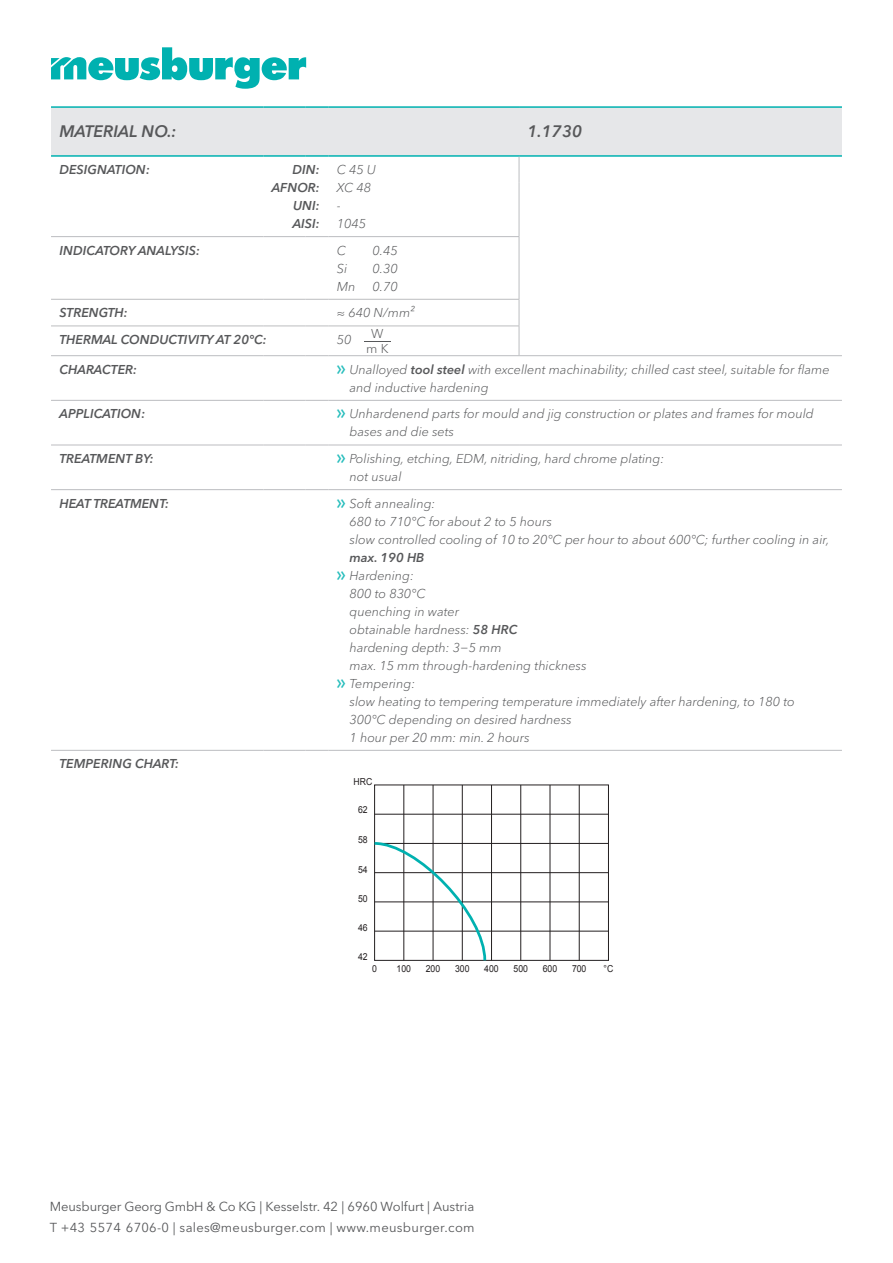
<style>
.page{position:relative;width:893px;height:1263px;background:#fff}
.page>*{position:absolute;margin:0;border:0;box-sizing:border-box;transform-origin:0 0}
.CB_AF_M_Werkstoff-EN{font:italic 600 16.5px "Avenir Next W1 G";color:#57585a}
.t1{font:12.9px/20.7px "Avenir Next W1 G";color:#57585a}
.CB_AF_AG_Beschreibun{font:italic 300 12.75px/18px "Avenir Next W1 G";color:#57585a}
.CB_AF_AG_Beschreibun-2{font:italic 600 12.75px/18px "Avenir Next W1 G";color:#57585a;text-align:right}
.t2{font:300 12.75px/15px "Avenir Next W1 G";color:#57585a;text-align:center}
.t3{font:9.6px "Arial";color:#231f20;scale:.9 1}
.s1{font-family:"Meusburger Sonderzeichen";font-weight:400;font-style:normal;color:#26bdbc}
.s2{font-weight:600}
</style>
<div class="page">
<svg style="left:51px;top:47px;width:255px;height:42px"></svg>
<hr style="left:51px;top:106px;width:213px;height:2px;background:#00b1b0">
<hr style="left:264px;top:106px;width:41px;height:2px;background:#00b1b0">
<hr style="left:305px;top:106px;width:23px;height:2px;background:#00b1b0">
<hr style="left:328px;top:106px;width:36px;height:2px;background:#00b1b0">
<hr style="left:364px;top:106px;width:155px;height:2px;background:#00b1b0">
<hr style="left:519px;top:106px;width:323px;height:2px;background:#00b1b0">
<hr style="left:51px;top:236px;width:213px;height:1px;background:#bcbdc0">
<hr style="left:264px;top:236px;width:41px;height:1px;background:#bcbdc0">
<svg style="left:305px;top:236px;width:23px;height:1px"></svg>
<hr style="left:328px;top:236px;width:36px;height:1px;background:#bcbdc0">
<hr style="left:364px;top:236px;width:155px;height:1px;background:#bcbdc0">
<hr style="left:51px;top:299px;width:213px;height:1px;background:#bcbdc0">
<hr style="left:264px;top:299px;width:41px;height:1px;background:#bcbdc0">
<svg style="left:305px;top:299px;width:23px;height:1px"></svg>
<hr style="left:328px;top:299px;width:36px;height:1px;background:#bcbdc0">
<hr style="left:364px;top:299px;width:155px;height:1px;background:#bcbdc0">
<hr style="left:51px;top:326px;width:213px;height:1px;background:#bcbdc0">
<hr style="left:264px;top:326px;width:41px;height:1px;background:#bcbdc0">
<svg style="left:305px;top:326px;width:23px;height:1px"></svg>
<hr style="left:328px;top:326px;width:36px;height:1px;background:#bcbdc0">
<hr style="left:364px;top:326px;width:155px;height:1px;background:#bcbdc0">
<hr style="left:51px;top:355px;width:213px;height:1px;background:#bcbdc0">
<hr style="left:264px;top:355px;width:41px;height:1px;background:#bcbdc0">
<svg style="left:305px;top:355px;width:23px;height:1px"></svg>
<hr style="left:328px;top:355px;width:36px;height:1px;background:#bcbdc0">
<hr style="left:364px;top:355px;width:155px;height:1px;background:#bcbdc0">
<hr style="left:519px;top:355px;width:323px;height:1px;background:#bcbdc0">
<hr style="left:51px;top:400px;width:213px;height:1px;background:#bcbdc0">
<hr style="left:264px;top:400px;width:41px;height:1px;background:#bcbdc0">
<svg style="left:305px;top:400px;width:23px;height:1px"></svg>
<hr style="left:328px;top:400px;width:36px;height:1px;background:#bcbdc0">
<hr style="left:364px;top:400px;width:155px;height:1px;background:#bcbdc0">
<hr style="left:519px;top:400px;width:323px;height:1px;background:#bcbdc0">
<hr style="left:51px;top:445px;width:213px;height:1px;background:#bcbdc0">
<hr style="left:264px;top:445px;width:41px;height:1px;background:#bcbdc0">
<svg style="left:305px;top:445px;width:23px;height:1px"></svg>
<hr style="left:328px;top:445px;width:36px;height:1px;background:#bcbdc0">
<hr style="left:364px;top:445px;width:155px;height:1px;background:#bcbdc0">
<hr style="left:519px;top:445px;width:323px;height:1px;background:#bcbdc0">
<hr style="left:51px;top:489px;width:213px;height:1px;background:#bcbdc0">
<hr style="left:264px;top:489px;width:41px;height:1px;background:#bcbdc0">
<svg style="left:305px;top:489px;width:23px;height:1px"></svg>
<hr style="left:328px;top:489px;width:36px;height:1px;background:#bcbdc0">
<hr style="left:364px;top:489px;width:155px;height:1px;background:#bcbdc0">
<hr style="left:519px;top:489px;width:323px;height:1px;background:#bcbdc0">
<hr style="left:51px;top:750px;width:213px;height:1px;background:#bcbdc0">
<hr style="left:264px;top:750px;width:41px;height:1px;background:#bcbdc0">
<svg style="left:305px;top:750px;width:23px;height:1px"></svg>
<hr style="left:328px;top:750px;width:36px;height:1px;background:#bcbdc0">
<hr style="left:364px;top:750px;width:155px;height:1px;background:#bcbdc0">
<hr style="left:519px;top:750px;width:323px;height:1px;background:#bcbdc0">
<svg style="left:51px;top:107px;width:791px;height:76px"></svg>
<hr style="left:519px;top:183px;width:1px;height:53px;background:#bcbdc0">
<hr style="left:519px;top:237px;width:1px;height:62px;background:#bcbdc0">
<svg style="left:519px;top:299px;width:1px;height:56px"></svg>
<svg style="left:364px;top:341px;width:27px;height:1px"></svg>
<div style="left:374px;top:785px;width:235px;height:176px;border:1px solid #231f20"></div>
<hr style="left:404px;top:785px;width:1px;height:175px;background:#231f20">
<hr style="left:433px;top:785px;width:1px;height:175px;background:#231f20">
<hr style="left:462px;top:785px;width:1px;height:175px;background:#231f20">
<hr style="left:491px;top:785px;width:1px;height:175px;background:#231f20">
<hr style="left:520px;top:785px;width:1px;height:175px;background:#231f20">
<hr style="left:550px;top:785px;width:1px;height:175px;background:#231f20">
<hr style="left:579px;top:785px;width:1px;height:175px;background:#231f20">
<hr style="left:375px;top:931px;width:233px;height:1px;background:#231f20">
<hr style="left:375px;top:902px;width:233px;height:1px;background:#231f20">
<hr style="left:375px;top:872px;width:233px;height:1px;background:#231f20">
<hr style="left:375px;top:843px;width:233px;height:1px;background:#231f20">
<hr style="left:375px;top:814px;width:233px;height:1px;background:#231f20">
<svg style="left:374px;top:841px;width:114px;height:120px"></svg>
<p class="CB_AF_M_Werkstoff-EN" style="left:60px;top:121px;width:119px">MATERIAL NO.:</p>
<p class="CB_AF_M_Werkstoff-EN" style="left:528px;top:121px;width:56px">1.1730</p>
<p class="CB_AF_AG_Beschreibun-2" style="left:60px;top:161px;width:92px">DESIGNATION:</p>
<p class="CB_AF_AG_Beschreibun-2" style="left:272px;top:161px;width:50px">DIN:<br>AFNOR:<br>UNI:<br>AISI:</p>
<p class="CB_AF_AG_Beschreibun" style="left:337px;top:161px;width:41px">C 45 U<br>XC 48 -<br>1045</p>
<p class="CB_AF_AG_Beschreibun-2" style="left:60px;top:241px;width:142px">INDICATORY ANALYSIS:</p>
<p class="CB_AF_AG_Beschreibun" style="left:337px;top:241px;width:20px">C<br>Si<br>Mn</p>
<p class="CB_AF_AG_Beschreibun" style="left:372px;top:241px;width:27px;text-align:justify">0.45<br>0.30<br>0.70</p>
<p class="CB_AF_AG_Beschreibun-2" style="left:60px;top:304px;width:70px">STRENGTH:</p>
<p class="CB_AF_AG_Beschreibun" style="left:337px;top:304px;width:80px">≈ 640 N/mm²</p>
<p class="CB_AF_AG_Beschreibun-2" style="left:60px;top:331px;width:209px">THERMAL CONDUCTIVITY AT 20°C:</p>
<p class="CB_AF_AG_Beschreibun" style="left:337px;top:331px;width:16px">50</p>
<p class="t2" style="left:366px;top:326px;width:24px">W m K</p>
<p class="CB_AF_AG_Beschreibun-2" style="left:60px;top:360px;width:79px">CHARACTER:</p>
<p class="CB_AF_AG_Beschreibun" style="left:350px;top:360px;width:482px;text-indent:-13px"><span class="s1">F</span> Unalloyed <span class="s2">tool steel</span> with excellent machinability; chilled cast steel, suitable for flame and inductive hardening</p>
<p class="CB_AF_AG_Beschreibun-2" style="left:60px;top:405px;width:87px">APPLICATION:</p>
<p class="CB_AF_AG_Beschreibun" style="left:350px;top:405px;width:466px;text-indent:-13px"><span class="s1">F</span> Unhardenend parts for mould and jig construction or plates and frames for mould bases and die sets</p>
<p class="CB_AF_AG_Beschreibun-2" style="left:60px;top:450px;width:96px">TREATMENT BY:</p>
<p class="CB_AF_AG_Beschreibun" style="left:350px;top:450px;width:316px;text-indent:-13px"><span class="s1">F</span> Polishing, etching, EDM, nitriding, hard chrome plating: not usual</p>
<p class="CB_AF_AG_Beschreibun-2" style="left:60px;top:494px;width:111px">HEAT TREATMENT:</p>
<p class="CB_AF_AG_Beschreibun" style="left:350px;top:494px;width:481px;text-indent:-13px"><span class="s1">F</span> Soft annealing:<br>680 to 710°C for about 2 to 5 hours<br>slow controlled cooling of 10 to 20°C per hour to about 600°C; further cooling in air, <span class="s2">max. 190 HB</span></p>
<p class="CB_AF_AG_Beschreibun" style="left:350px;top:566px;width:238px;text-indent:-13px"><span class="s1">F</span> Hardening:<br>800 to 830°C<br>quenching in water<br>obtainable hardness: <span class="s2">58 HRC<br></span>hardening depth: 3−5 mm<br>max. 15 mm through-hardening thickness</p>
<p class="CB_AF_AG_Beschreibun" style="left:350px;top:674px;width:447px;text-indent:-13px"><span class="s1">F</span> Tempering:<br>slow heating to tempering temperature immediately after hardening, to 180 to 300°C depending on desired hardness<br>1 hour per 20 mm: min. 2 hours</p>
<p class="CB_AF_AG_Beschreibun-2" style="left:60px;top:755px;width:121px">TEMPERING CHART:</p>
<p class="t3" style="left:354px;top:775px;width:22px">HRC</p>
<p class="t3" style="left:358px;top:803px;width:12px">62</p>
<p class="t3" style="left:358px;top:834px;width:12px">58</p>
<p class="t3" style="left:358px;top:863px;width:12px">54</p>
<p class="t3" style="left:358px;top:892px;width:12px">50</p>
<p class="t3" style="left:358px;top:921px;width:12px">46</p>
<p class="t3" style="left:358px;top:951px;width:12px">42</p>
<p class="t3" style="left:372px;top:962px;width:7px">0</p>
<p class="t3" style="left:397px;top:962px;width:18px">100</p>
<p class="t3" style="left:426px;top:962px;width:18px">200</p>
<p class="t3" style="left:455px;top:962px;width:18px">300</p>
<p class="t3" style="left:484px;top:962px;width:18px">400</p>
<p class="t3" style="left:514px;top:962px;width:18px">500</p>
<p class="t3" style="left:543px;top:962px;width:18px">600</p>
<p class="t3" style="left:572px;top:962px;width:18px">700</p>
<p class="t3" style="left:604px;top:962px;width:12px">°C</p>
<p class="t1" style="left:50px;top:1196px;width:426px">Meusburger Georg GmbH &amp; Co KG | Kesselstr. 42 | 6960 Wolfurt | Austria<br>T +43 5574 6706-0 | sales@meusburger.com | www.meusburger.com</p>
</div>
